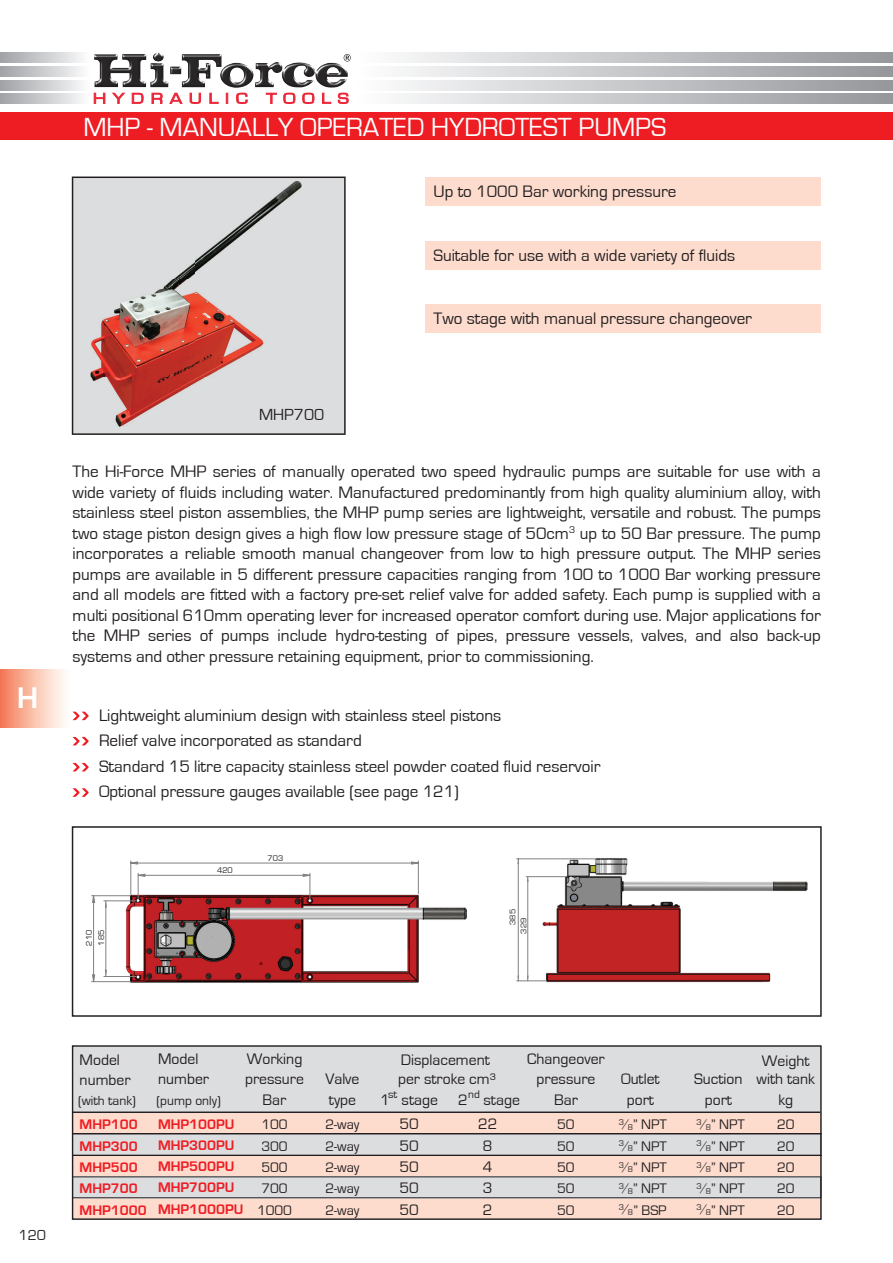
<style>
.page{position:relative;width:893px;height:1263px;background:#fff}
.page>*{position:absolute;margin:0;border:0;box-sizing:border-box;transform-origin:0 0}
.t1{font:700 30.9px "Eurostile";color:#fff}
.t2{font:27px "Eurostile";color:#fff}
.t3{font:17.1px/20.5px "Eurostile";color:#231f20;text-align:justify}
.t4{font:16.5px "Eurostile";color:#231f20}
.t5{font:15.6px/20.2px "Eurostile";color:#231f20;text-align:center}
.t6{font:15px "Eurostile";color:#231f20}
.t7{font:14.25px/21.3px "Eurostile";color:#231f20;text-align:justify}
.t8{font:700 14.25px/21.3px "Eurostile";color:#ee1d23}
.t9{font:13.5px "Eurostile";color:#231f20}
.t10{font:11.4px "Eurostile";color:#231f20}
.t11{font:8.55px/12.3px "Eurostile";color:#231f20}
.s1{font-size:11.4px}
</style>
<div class="page">
<svg style="left:401px;top:52px;width:492px;height:11px;background:#c3c4c7"></svg>
<svg style="left:401px;top:67px;width:492px;height:10px;background:#c3c4c7"></svg>
<svg style="left:401px;top:80px;width:492px;height:10px;background:#c3c4c7"></svg>
<svg style="left:401px;top:94px;width:492px;height:10px;background:#c3c4c7"></svg>
<svg style="left:0;top:52px;width:82px;height:11px"></svg>
<svg style="left:0;top:67px;width:82px;height:10px"></svg>
<svg style="left:0;top:80px;width:82px;height:10px"></svg>
<svg style="left:0;top:94px;width:82px;height:10px"></svg>
<img style="left:94px;top:52px;width:220px;height:35px">
<svg style="left:344px;top:54px;width:7px;height:8px"></svg>
<svg style="left:94px;top:92px;width:31px;height:12px"></svg>
<svg style="left:132px;top:93px;width:12px;height:11px"></svg>
<svg style="left:151px;top:93px;width:12px;height:11px"></svg>
<svg style="left:169px;top:93px;width:14px;height:11px"></svg>
<svg style="left:189px;top:93px;width:12px;height:11px"></svg>
<svg style="left:209px;top:93px;width:10px;height:11px"></svg>
<svg style="left:226px;top:93px;width:2px;height:11px"></svg>
<svg style="left:236px;top:92px;width:12px;height:12px"></svg>
<svg style="left:266px;top:93px;width:11px;height:11px"></svg>
<svg style="left:283px;top:92px;width:13px;height:12px"></svg>
<svg style="left:302px;top:92px;width:13px;height:12px"></svg>
<svg style="left:322px;top:93px;width:9px;height:11px"></svg>
<svg style="left:338px;top:92px;width:11px;height:12px"></svg>
<div style="left:0;top:113px;width:893px;height:27px;background:#ee1d23"></div>
<div style="left:0;top:669px;width:73px;height:59px;background:linear-gradient(to right,#f47d59,#fff)"></div>
<div style="left:426px;top:177px;width:395px;height:29px;background:#fddcce"></div>
<div style="left:426px;top:241px;width:395px;height:29px;background:#fddcce"></div>
<div style="left:426px;top:304px;width:395px;height:29px;background:#fddcce"></div>
<svg style="left:72px;top:177px;width:274px;height:258px;background:#ceced0"></svg>
<svg style="left:73px;top:737px;width:16px;height:8px"></svg>
<svg style="left:73px;top:763px;width:16px;height:8px"></svg>
<svg style="left:73px;top:788px;width:16px;height:9px"></svg>
<svg style="left:73px;top:712px;width:16px;height:8px"></svg>
<div style="left:72px;top:826px;width:750px;height:191px;border:2px solid #231f20"></div>
<div style="left:74px;top:1198px;width:746px;height:20px;background:#fddcce"></div>
<div style="left:72px;top:1176px;width:749px;height:22px;background:#dcdddf;border:1px solid #231f20"></div>
<svg style="left:74px;top:1113px;width:746px;height:64px;background:#e8d3cb"></svg>
<hr style="left:73px;top:1134px;width:748px;height:1px;background:#231f20">
<div style="left:73px;top:1046px;width:748px;height:66px;background:#dcdddf"></div>
<hr style="left:73px;top:1111px;width:747px;height:2px;background:#231f20">
<div style="left:72px;top:1045px;width:750px;height:175px;border:1px solid #231f20"></div>
<img style="left:91px;top:181px;width:211px;height:246px">
<img style="left:537px;top:858px;width:271px;height:125px">
<hr style="left:517px;top:858px;width:78px;height:1px;background:#808180">
<hr style="left:526px;top:876px;width:39px;height:1px;background:#808180">
<svg style="left:517px;top:859px;width:29px;height:122px"></svg>
<img style="left:118px;top:887px;width:349px;height:96px">
<hr style="left:418px;top:861px;width:1px;height:33px;background:#808180">
<hr style="left:130px;top:861px;width:1px;height:33px;background:#808180">
<hr style="left:92px;top:981px;width:38px;height:1px;background:#808180">
<hr style="left:92px;top:895px;width:38px;height:1px;background:#808180">
<hr style="left:104px;top:976px;width:32px;height:1px;background:#808180">
<svg style="left:137px;top:873px;width:174px;height:26px"></svg>
<svg style="left:130px;top:861px;width:289px;height:4px"></svg>
<svg style="left:92px;top:895px;width:4px;height:87px"></svg>
<hr style="left:105px;top:901px;width:1px;height:75px;background:#808180">
<hr style="left:104px;top:900px;width:32px;height:1px;background:#808180">
<svg style="left:105px;top:901px;width:2px;height:7px"></svg>
<h1 class="t1" style="left:17px;top:681px;width:23px">H</h1>
<h2 class="t2" style="left:83px;top:112px;width:584px">MHP - MANUALLY OPERATED HYDROTEST PUMPS</h2>
<p class="t3" style="left:433px;top:181px;width:244px">Up to 1000 Bar working pressure</p>
<p class="t3" style="left:433px;top:245px;width:303px">Suitable for use with a wide variety of fluids</p>
<p class="t4" style="left:259px;top:406px;width:67px">MHP700</p>
<p class="t3" style="left:433px;top:309px;width:320px">Two stage with manual pressure changeover</p>
<p class="t3" style="left:73px;top:461px;width:750px">The Hi-Force MHP series of manually operated two speed hydraulic pumps are suitable for use with a wide variety of fluids including water. Manufactured predominantly from high quality aluminium alloy, with stainless steel piston assemblies, the MHP pump series are lightweight, versatile and robust. The pumps two stage piston design gives a high flow low pressure stage of 50cm<sup>3</sup> up to 50 Bar pressure. The pump incorporates a reliable smooth manual changeover from low to high pressure output. The MHP series pumps are available in 5 different pressure capacities ranging from 100 to 1000 Bar working pressure and all models are fitted with a factory pre-set relief valve for added safety. Each pump is supplied with a multi positional 610mm operating lever for increased operator comfort during use. Major applications for the MHP series of pumps include hydro-testing of pipes, pressure vessels, valves, and also back-up systems and other pressure retaining equipment, prior to commissioning.</p>
<p class="t3" style="left:99px;top:703px;width:503px;line-height:25.5px;text-align:left">Lightweight aluminium design with stainless steel pistons<br>Relief valve incorporated as standard<br>Standard 15 litre capacity stainless steel powder coated fluid reservoir Optional pressure gauges available (see page 121)</p>
<p class="t11" style="left:83px;top:945px;width:17px;rotate:-90deg">210<br>185</p>
<p class="t11" style="left:217px;top:865px;width:17px">420</p>
<p class="t11" style="left:268px;top:852px;width:17px">703</p>
<p class="t11" style="left:507px;top:925px;width:17px;rotate:-90deg">385</p>
<p class="t11" style="left:518px;top:933px;width:17px;rotate:-90deg">329</p>
<p class="t6" style="left:18px;top:1227px;width:29px">120</p>
<p class="t5" style="left:80px;top:1050px;width:42px">Model</p>
<p class="t5" style="left:80px;top:1070px;width:53px">number</p>
<p class="t9" style="left:78px;top:1093px;width:59px">(with tank)</p>
<p class="t8" style="left:80px;top:1114px;width:68px">MHP100<br>MHP300<br>MHP500<br>MHP700<br>MHP1000</p>
<p class="t5" style="left:158px;top:1049px;width:42px">Model</p>
<p class="t5" style="left:245px;top:1049px;width:61px">Working pressure<br>Bar</p>
<p class="t7" style="left:257px;top:1114px;width:36px;text-align:center">100<br>300<br>500<br>700<br>1000</p>
<p class="t5" style="left:158px;top:1069px;width:53px">number</p>
<p class="t9" style="left:157px;top:1093px;width:66px">(pump only)</p>
<p class="t8" style="left:158px;top:1113px;width:87px">MHP100PU<br>MHP300PU<br>MHP500PU<br>MHP700PU<br>MHP1000PU</p>
<p class="t5" style="left:325px;top:1069px;width:36px;text-align:left">Valve type</p>
<p class="t7" style="left:325px;top:1114px;width:36px">2-way 2-way 2-way 2-way 2-way</p>
<p class="t5" style="left:398px;top:1051px;width:100px;line-height:18.9px;text-align:left">Displacement per stroke cm³</p>
<p class="t5" style="left:380px;top:1090px;width:59px">1 stage</p>
<p class="t10" style="left:468px;top:1088px;width:13px">nd</p>
<p class="t10" style="left:388px;top:1088px;width:11px">st</p>
<p class="t5" style="left:458px;top:1090px;width:63px">2 stage</p>
<p class="t5" style="left:399px;top:1114px;width:21px">50</p>
<p class="t5" style="left:478px;top:1114px;width:21px">22</p>
<p class="t5" style="left:399px;top:1136px;width:21px">50</p>
<p class="t5" style="left:483px;top:1136px;width:11px">8</p>
<p class="t5" style="left:399px;top:1157px;width:21px">50</p>
<p class="t5" style="left:483px;top:1157px;width:11px">4</p>
<p class="t5" style="left:399px;top:1178px;width:21px">50</p>
<p class="t5" style="left:483px;top:1178px;width:11px">3</p>
<p class="t5" style="left:399px;top:1199px;width:21px">50</p>
<p class="t5" style="left:483px;top:1199px;width:11px">2</p>
<p class="t5" style="left:527px;top:1049px;width:79px">Changeover pressure<br>Bar</p>
<p class="t7" style="left:557px;top:1114px;width:19px">50<br>50<br>50<br>50<br>50</p>
<p class="t5" style="left:621px;top:1069px;width:40px">Outlet port</p>
<p class="t7" style="left:633px;top:1114px;width:35px">” NPT</p>
<p class="t11" style="left:619px;top:1118px;width:16px">3<span class="s1">/</span>8</p>
<p class="t11" style="left:619px;top:1140px;width:16px">3<span class="s1">/</span>8</p>
<p class="t7" style="left:633px;top:1135px;width:35px">” NPT</p>
<p class="t11" style="left:619px;top:1161px;width:16px">3<span class="s1">/</span>8</p>
<p class="t7" style="left:633px;top:1157px;width:35px">” NPT</p>
<p class="t11" style="left:619px;top:1182px;width:16px">3<span class="s1">/</span>8</p>
<p class="t7" style="left:633px;top:1178px;width:35px">” NPT</p>
<p class="t5" style="left:694px;top:1069px;width:50px">Suction port</p>
<p class="t7" style="left:711px;top:1114px;width:35px">” NPT</p>
<p class="t11" style="left:697px;top:1118px;width:16px">3<span class="s1">/</span>8</p>
<p class="t11" style="left:697px;top:1140px;width:16px">3<span class="s1">/</span>8</p>
<p class="t7" style="left:711px;top:1135px;width:35px">” NPT</p>
<p class="t11" style="left:697px;top:1161px;width:16px">3<span class="s1">/</span>8</p>
<p class="t7" style="left:711px;top:1157px;width:35px">” NPT</p>
<p class="t11" style="left:697px;top:1182px;width:16px">3<span class="s1">/</span>8</p>
<p class="t7" style="left:711px;top:1178px;width:35px">” NPT</p>
<p class="t5" style="left:756px;top:1051px;width:60px;line-height:18.8px">Weight with tank</p>
<p class="t5" style="left:778px;top:1090px;width:16px">kg</p>
<p class="t7" style="left:777px;top:1114px;width:19px">20<br>20<br>20<br>20</p>
<p class="t11" style="left:619px;top:1204px;width:16px">3<span class="s1">/</span>8</p>
<p class="t7" style="left:777px;top:1199px;width:19px">20</p>
<p class="t11" style="left:697px;top:1204px;width:16px">3<span class="s1">/</span>8</p>
<p class="t7" style="left:633px;top:1199px;width:35px">” BSP</p>
<p class="t7" style="left:711px;top:1199px;width:35px">” NPT</p>
</div>
